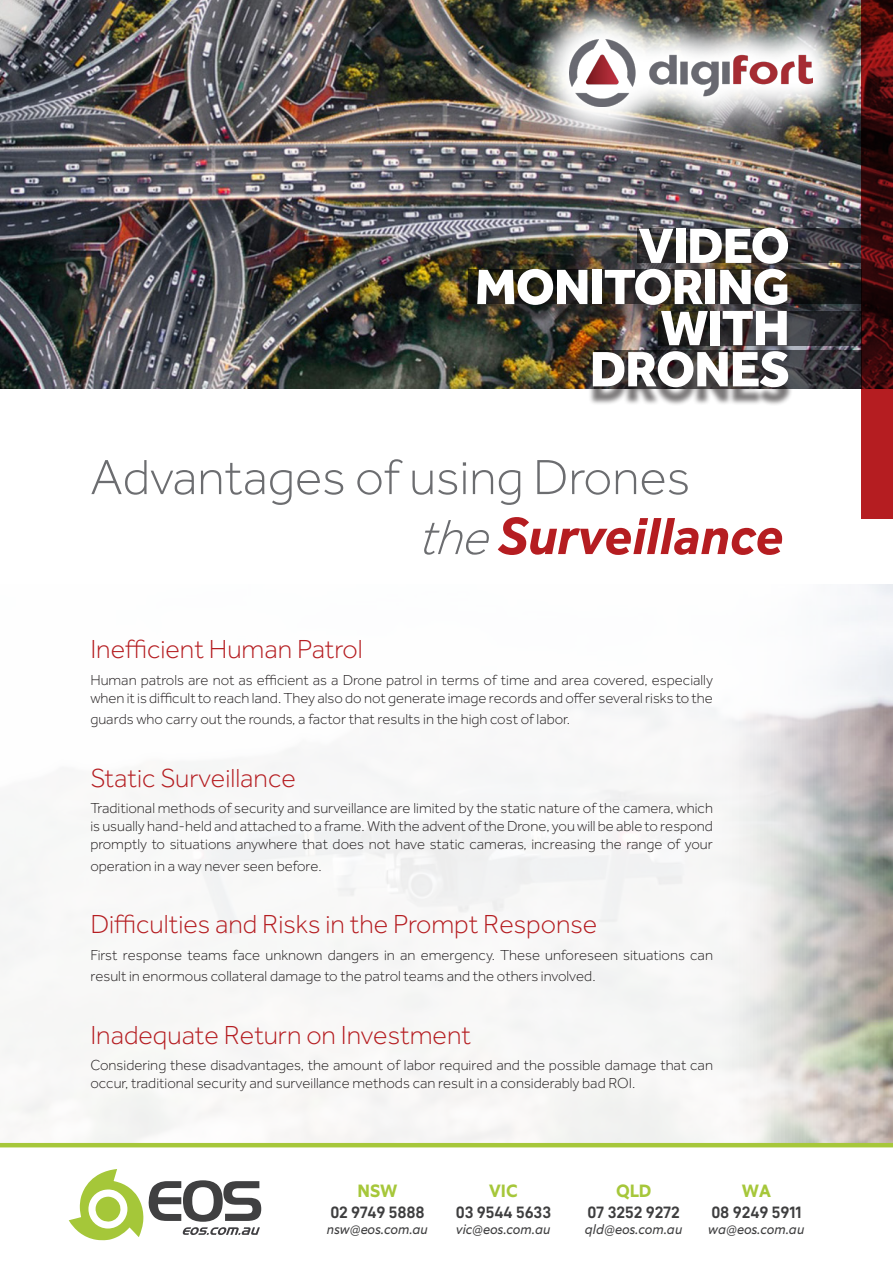
<style>
.page{position:relative;width:893px;height:1263px;background:#fff}
.page>*{position:absolute;margin:0;border:0;box-sizing:border-box;transform-origin:0 0}
.t1{font:italic 700 54px "Effra";color:#b51d21}
.t2{font:800 51.45px "Effra";letter-spacing:-.02em;color:#fff}
.t3{font:300 51px "Effra";color:#6c6d70}
.t4{font:300 27px "Effra";color:#b51d21}
.t5{font:700 18px "Equip";color:#a6c73a;scale:.95 1}
.t6{font:16.5px "D DIN Exp Bold";color:#3e3e3f;scale:.95 1}
.t7{font:300 15px/18px "Effra";color:#231f20}
.t8{font:italic 13.5px "Equip";color:#3e3e3f;scale:.95 1}
.s1{font-weight:300;font-size:51px;color:#6c6d70}
</style>
<div class="page">
<svg style="left:0;top:585px;width:893px;height:558px"></svg>
<img style="left:0;top:0;width:861px;height:388px">
<img style="left:520px;top:0;width:341px;height:155px">
<img style="left:569px;top:40px;width:244px;height:67px">
<svg style="left:793px;top:311px;width:68px;height:34px;background:#2e2f35"></svg>
<svg style="left:638px;top:229px;width:223px;height:34px;background:#333136"></svg>
<svg style="left:468px;top:269px;width:393px;height:35px;background:#1c1b17"></svg>
<svg style="left:793px;top:350px;width:68px;height:38px;background:#343339"></svg>
<div style="left:472px;top:237px;width:321px;height:169px;background:#231f20;opacity:.59"></div>
<svg style="left:861px;top:0;width:32px;height:519px;background:#5c0e10"></svg>
<svg style="left:69px;top:1169px;width:192px;height:71px"></svg>
<hr style="left:0;top:1143px;width:893px;height:4px;background:#a6c73a">
<p class="t2" style="left:638px;top:214px;width:153px">VIDEO</p>
<p class="t2" style="left:475px;top:255px;width:316px">MONITORING</p>
<p class="t2" style="left:660px;top:296px;width:131px">WITH</p>
<p class="t2" style="left:590px;top:337px;width:202px">DRONES</p>
<p class="t3" style="left:90px;top:448px;width:601px">Advantages of using Drones</p>
<p class="t1" style="left:419px;top:503px;width:366px"><span class="s1">the</span> Surveillance</p>
<p class="t4" style="left:90px;top:634px;width:274px">Inefficient Human Patrol</p>
<p class="t7" style="left:90px;top:671px;width:624px">Human patrols are not as efficient as a Drone patrol in terms of time and area covered, especially when it is difficult to reach land. They also do not generate image records and offer several risks to the</p>
<p class="t7" style="left:90px;top:710px;width:481px">guards who carry out the rounds, a factor that results in the high cost of labor.</p>
<p class="t4" style="left:90px;top:763px;width:207px">Static Surveillance</p>
<p class="t7" style="left:90px;top:799px;width:624px;text-align:justify">Traditional methods of security and surveillance are limited by the static nature of the camera, which is usually hand-held and attached to a frame. With the advent of the Drone, you will be able to respond promptly to situations anywhere that does not have static cameras, increasing the range of your</p>
<p class="t7" style="left:90px;top:857px;width:233px">operation in a way never seen before.</p>
<p class="t4" style="left:90px;top:909px;width:508px">Difficulties and Risks in the Prompt Response</p>
<p class="t7" style="left:90px;top:944px;width:624px;line-height:21.6px">First response teams face unknown dangers in an emergency. These unforeseen situations can result in enormous collateral damage to the patrol teams and the others involved.</p>
<p class="t4" style="left:90px;top:1020px;width:382px">Inadequate Return on Investment</p>
<p class="t7" style="left:90px;top:1056px;width:624px">Considering these disadvantages, the amount of labor required and the possible damage that can occur, traditional security and surveillance methods can result in a considerably bad ROI.</p>
<p class="t5" style="left:357px;top:1179px;width:44px">NSW</p>
<p class="t6" style="left:330px;top:1203px;width:101px">02 9749 5888</p>
<p class="t8" style="left:327px;top:1221px;width:108px">nsw@eos.com.au</p>
<p class="t5" style="left:489px;top:1179px;width:32px">VIC</p>
<p class="t6" style="left:456px;top:1203px;width:102px">03 9544 5633</p>
<p class="t8" style="left:456px;top:1221px;width:101px">vic@eos.com.au</p>
<p class="t5" style="left:616px;top:1179px;width:39px">QLD</p>
<p class="t6" style="left:588px;top:1203px;width:98px">07 3252 9272</p>
<p class="t8" style="left:585px;top:1221px;width:104px">qld@eos.com.au</p>
<p class="t5" style="left:742px;top:1179px;width:32px">WA</p>
<p class="t6" style="left:711px;top:1203px;width:96px">08 9249 5911</p>
<p class="t8" style="left:708px;top:1221px;width:103px">wa@eos.com.au</p>
</div>
